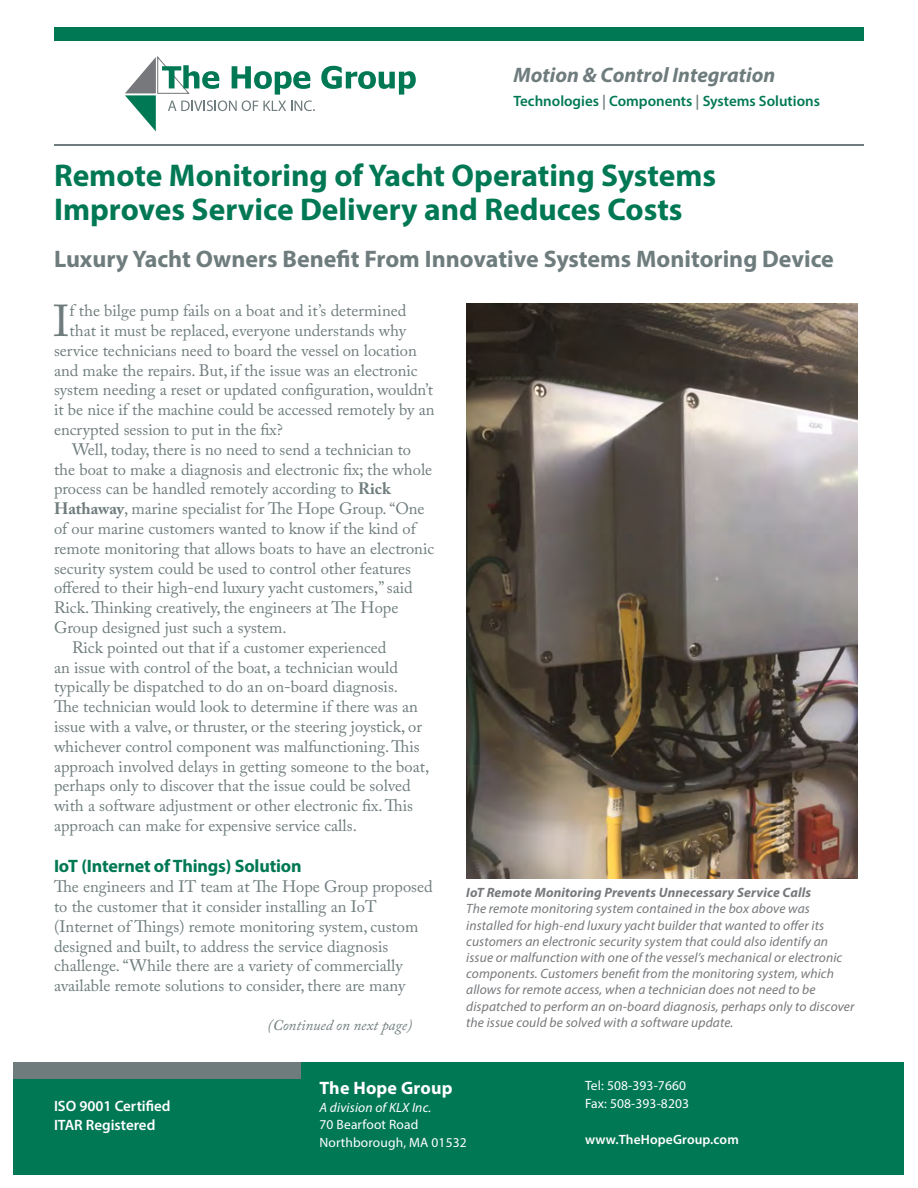
<style>
.page{position:relative;width:918px;height:1188px;background:#fff}
.page>*{position:absolute;margin:0;border:0;box-sizing:border-box;transform-origin:0 0}
.t1{font:44.4px "Adobe Caslon Pro";color:#6f7c7d}
.t2{font:700 31.5px "Myriad Pro";color:#007854}
.t3{font:700 24px "Myriad Pro";color:#6f7c7d}
.t4{font:italic 700 21px "Myriad Pro";color:#6f7c7d}
.t5{font:700 18px "Myriad Pro";letter-spacing:-.01em;color:#007854}
.t6{font:700 18px "Myriad Pro";letter-spacing:.01em;color:#fff}
.t7{font:16.5px/19.8px "Adobe Caslon Pro";color:#6f7c7d}
.t8{font:600 15px "Myriad Pro";color:#007854}
.t9{font:600 15px "Myriad Pro";color:#fff}
.t10{font:italic 15px "Adobe Caslon Pro";color:#6f7c7d}
.t11{font:italic 13.5px/16.2px "Myriad Pro";letter-spacing:.01em;color:#76787b}
.t12{font:13.5px "Myriad Pro";letter-spacing:.01em;color:#fff}
.t13{font:italic 700 13.5px "Myriad Pro";letter-spacing:.01em;color:#76787b}
.t14{font:600 13.5px "Myriad Pro";letter-spacing:.01em;color:#fff}
.t15{font:italic 13.5px "Myriad Pro";letter-spacing:.01em;color:#fff}
.s1{color:#6f7c7d}
.s2{font-weight:700}
</style>
<div class="page">
<svg style="left:321px;top:66px;width:95px;height:29px"></svg>
<svg style="left:125px;top:56px;width:190px;height:75px"></svg>
<div style="left:54px;top:27px;width:810px;height:13px;background:#007854"></div>
<div style="left:14px;top:1062px;width:890px;height:112px;background:#007854"></div>
<hr style="left:54px;top:144px;width:810px;height:2px;background:#6f7c7d">
<div style="left:14px;top:1062px;width:288px;height:17px;background:#6f7c7d"></div>
<img style="left:466px;top:304px;width:391px;height:574px">
<p class="t4" style="left:514px;top:61px;width:263px">Motion &amp; Control Integration</p>
<p class="t8" style="left:514px;top:91px;width:308px">Technologies <span class="s1">|</span> Components <span class="s1">|</span> Systems Solutions</p>
<p class="t2" style="left:54px;top:154px;width:664px">Remote Monitoring of Yacht Operating Systems</p>
<p class="t2" style="left:54px;top:189px;width:630px">Improves Service Delivery and Reduces Costs</p>
<p class="t3" style="left:54px;top:243px;width:781px">Luxury Yacht Owners Benefit From Innovative Systems Monitoring Device</p>
<p class="t1" style="left:53px;top:295px;width:18px">I</p>
<p class="t7" style="left:70px;top:301px;width:338px">f the bilge pump fails on a boat and it’s determined</p>
<p class="t7" style="left:70px;top:320px;width:338px">that it must be replaced, everyone understands why</p>
<p class="t7" style="left:54px;top:340px;width:364px">service technicians need to board the vessel on location</p>
<p class="t7" style="left:54px;top:360px;width:365px">and make the repairs. But, if the issue was an electronic</p>
<p class="t7" style="left:54px;top:380px;width:381px">system needing a reset or updated configuration, wouldn’t</p>
<p class="t7" style="left:54px;top:400px;width:382px">it be nice if the machine could be accessed remotely by an</p>
<p class="t7" style="left:54px;top:419px;width:230px">encrypted session to put in the fix?</p>
<p class="t7" style="left:54px;top:439px;width:382px;text-indent:18px">Well, today, there is no need to send a technician to the boat to make a diagnosis and electronic fix; the whole process can be handled remotely according to <span class="s2">Rick Hathaway</span>, marine specialist for The Hope Group. “One of our marine customers wanted to know if the kind of remote monitoring that allows boats to have an electronic security system could be used to control other features offered to their high-end luxury yacht customers,” said Rick. Thinking creatively, the engineers at The Hope Group designed just such a system.</p>
<p class="t7" style="left:54px;top:637px;width:377px;text-indent:18px">Rick pointed out that if a customer experienced<br>an issue with control of the boat, a technician would typically be dispatched to do an on-board diagnosis.<br>The technician would look to determine if there was an issue with a valve, or thruster, or the steering joystick, or whichever control component was malfunctioning. This approach involved delays in getting someone to the boat, perhaps only to discover that the issue could be solved with a software adjustment or other electronic fix. This approach can make for expensive service calls.</p>
<p class="t5" style="left:54px;top:855px;width:249px">IoT (Internet of Things) Solution</p>
<p class="t7" style="left:54px;top:877px;width:380px">The engineers and IT team at The Hope Group proposed to the customer that it consider installing an IoT (Internet of Things) remote monitoring system, custom designed and built, to address the service diagnosis challenge. “While there are a variety of commercially available remote solutions to consider, there are many</p>
<p class="t13" style="left:466px;top:884px;width:346px">IoT Remote Monitoring Prevents Unnecessary Service Calls</p>
<p class="t11" style="left:466px;top:901px;width:390px">The remote monitoring system contained in the box above was installed for high-end luxury yacht builder that wanted to offer its customers an electronic security system that could also identify an issue or malfunction with one of the vessel’s mechanical or electronic components. Customers benefit from the monitoring system, which allows for remote access, when a technician does not need to be dispatched to perform an on-board diagnosis, perhaps only to discover the issue could be solved with a software update.</p>
<p class="t10" style="left:268px;top:1016px;width:146px">(Continued on next page)</p>
<p class="t9" style="left:54px;top:1096px;width:118px">ISO 9001 Certified</p>
<p class="t9" style="left:54px;top:1116px;width:103px">ITAR Registered</p>
<p class="t6" style="left:320px;top:1076px;width:135px">The Hope Group</p>
<p class="t15" style="left:320px;top:1099px;width:113px">A division of KLX Inc.</p>
<p class="t12" style="left:320px;top:1117px;width:100px">70 Bearfoot Road</p>
<p class="t12" style="left:320px;top:1135px;width:149px">Northborough, MA 01532</p>
<p class="t12" style="left:585px;top:1077px;width:103px">Tel: 508-393-7660</p>
<p class="t12" style="left:585px;top:1095px;width:106px">Fax: 508-393-8203</p>
<p class="t14" style="left:585px;top:1131px;width:155px">www.TheHopeGroup.com</p>
</div>
